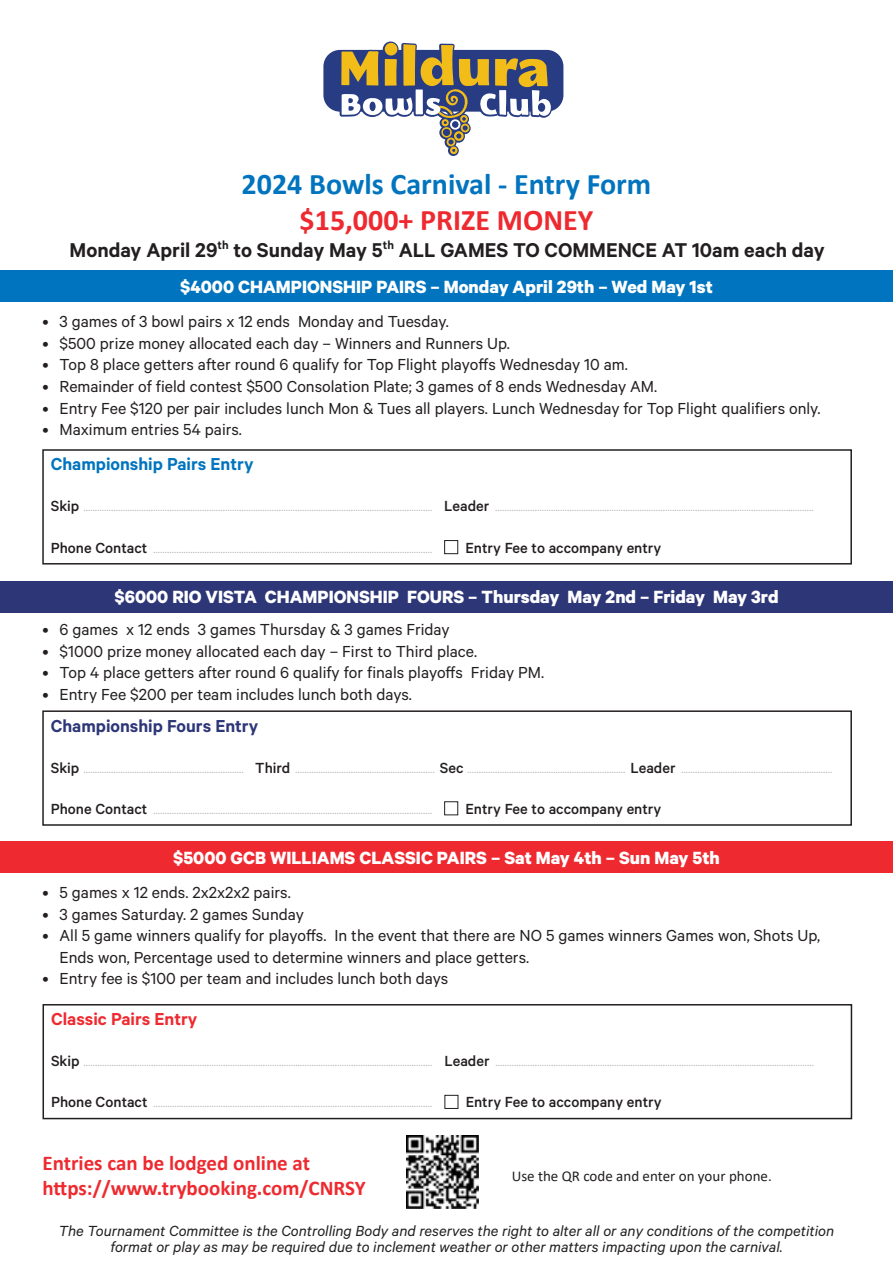
<style>
.page{position:relative;width:893px;height:1263px;background:#fff}
.page>*{position:absolute;margin:0;border:0;box-sizing:border-box;transform-origin:0 0}
.t1{font:700 30px "Calibri";color:#0074be}
.t2{font:700 30px "Calibri";color:#ee2a30}
.t3{font:600 22.5px "Calibre";color:#231f20}
.t4{font:700 21px/25.2px "Calibri";color:#ee2a30}
.t5{font:700 19.95px "Calibre";color:#fff}
.t6{font:600 19.5px "Calibre";color:#0074be}
.t7{font:600 19.5px "Calibre";color:#2d3677}
.t8{font:600 19.5px "Calibre";color:#ee2a30}
.t9{font:18px/21.6px "Calibre";color:#231f20}
.t10{font:300 16.5px "Calibre";color:#b2b3b7}
.t11{font:italic 16.5px/16.5px "Calibre";color:#231f20;text-align:center}
.t12{font:500 16.5px "Calibre";color:#231f20}
.t13{font:15px "Calibri";color:#231f20}
.s1{font-weight:500;color:#231f20}
</style>
<div class="page">
<div style="left:0;top:270px;width:893px;height:32px;background:#0074be"></div>
<div style="left:0;top:581px;width:893px;height:32px;background:#2d3677"></div>
<div style="left:0;top:842px;width:893px;height:31px;background:#ee2a30"></div>
<div style="left:444px;top:540px;width:14px;height:14px;border:1px solid #231f20"></div>
<div style="left:42px;top:449px;width:810px;height:115px;border:2px solid #231f20"></div>
<div style="left:444px;top:801px;width:14px;height:14px;border:1px solid #231f20"></div>
<div style="left:42px;top:710px;width:810px;height:116px;border:2px solid #231f20"></div>
<div style="left:323px;top:50px;width:240px;height:62px;background:#283c83;border-radius:17px"></div>
<svg style="left:339px;top:41px;width:214px;height:115px"></svg>
<div style="left:444px;top:1095px;width:14px;height:14px;border:1px solid #231f20"></div>
<div style="left:43px;top:1004px;width:809px;height:115px;border:2px solid #231f20"></div>
<img style="left:406px;top:1135px;width:73px;height:73px">
<p class="t1" style="left:242px;top:163px;width:411px">2024 Bowls Carnival - Entry Form</p>
<p class="t2" style="left:300px;top:199px;width:295px">$15,000+ PRIZE MONEY</p>
<p class="t3" style="left:70px;top:236px;width:757px">Monday April 29<sup>th</sup> to Sunday May 5<sup>th</sup> ALL GAMES TO COMMENCE AT 10am each day</p>
<p class="t5" style="left:180px;top:274px;width:534px">$4000 CHAMPIONSHIP PAIRS – Monday April 29th – Wed May 1st</p>
<p class="t9" style="left:43px;top:310px;width:408px">• 3 games of 3 bowl pairs x 12 ends Monday and Tuesday.</p>
<p class="t9" style="left:43px;top:332px;width:469px">• $500 prize money allocated each day – Winners and Runners Up.</p>
<p class="t9" style="left:43px;top:353px;width:587px">• Top 8 place getters after round 6 qualify for Top Flight playoffs Wednesday 10 am.</p>
<p class="t9" style="left:43px;top:375px;width:616px">• Remainder of field contest $500 Consolation Plate; 3 games of 8 ends Wednesday AM.</p>
<p class="t9" style="left:43px;top:397px;width:780px">• Entry Fee $120 per pair includes lunch Mon &amp; Tues all players. Lunch Wednesday for Top Flight qualifiers only.</p>
<p class="t9" style="left:43px;top:418px;width:201px">• Maximum entries 54 pairs.</p>
<p class="t6" style="left:51px;top:453px;width:204px">Championship Pairs Entry</p>
<p class="t10" style="left:51px;top:497px;width:765px"><span class="s1">Skip</span> ...................................................................................................................................................... <span class="s1">Leader</span> .........................................................................................................................................</p>
<p class="t10" style="left:51px;top:538px;width:383px"><span class="s1">Phone Contact</span> ........................................................................................................................</p>
<p class="t12" style="left:465px;top:538px;width:198px">Entry Fee to accompany entry</p>
<p class="t5" style="left:114px;top:585px;width:665px">$6000 RIO VISTA CHAMPIONSHIP FOURS – Thursday May 2nd – Friday May 3rd</p>
<p class="t9" style="left:43px;top:618px;width:409px">• 6 games x 12 ends 3 games Thursday &amp; 3 games Friday</p>
<p class="t9" style="left:43px;top:639px;width:436px">• $1000 prize money allocated each day – First to Third place.</p>
<p class="t9" style="left:43px;top:661px;width:503px">• Top 4 place getters after round 6 qualify for finals playoffs Friday PM.</p>
<p class="t9" style="left:43px;top:683px;width:371px">• Entry Fee $200 per team includes lunch both days.</p>
<p class="t7" style="left:51px;top:714px;width:209px">Championship Fours Entry</p>
<p class="t10" style="left:51px;top:758px;width:783px"><span class="s1">Skip</span> ..................................................................... <span class="s1">Third</span> ............................................................ <span class="s1">Sec</span> .................................................................... <span class="s1">Leader</span> .................................................................</p>
<p class="t10" style="left:51px;top:799px;width:383px"><span class="s1">Phone Contact</span> ........................................................................................................................</p>
<p class="t12" style="left:465px;top:799px;width:198px">Entry Fee to accompany entry</p>
<p class="t5" style="left:173px;top:845px;width:548px">$5000 GCB WILLIAMS CLASSIC PAIRS – Sat May 4th – Sun May 5th</p>
<p class="t9" style="left:43px;top:881px;width:250px">• 5 games x 12 ends. 2x2x2x2 pairs.</p>
<p class="t9" style="left:43px;top:902px;width:263px">• 3 games Saturday. 2 games Sunday</p>
<p class="t9" style="left:60px;top:924px;width:762px;text-indent:-17px">• All 5 game winners qualify for playoffs. In the event that there are NO 5 games winners Games won, Shots Up,<br>Ends won, Percentage used to determine winners and place getters.</p>
<p class="t9" style="left:43px;top:967px;width:407px">• Entry fee is $100 per team and includes lunch both days</p>
<p class="t8" style="left:51px;top:1007px;width:148px">Classic Pairs Entry</p>
<p class="t10" style="left:51px;top:1051px;width:765px"><span class="s1">Skip</span> ...................................................................................................................................................... <span class="s1">Leader</span> .........................................................................................................................................</p>
<p class="t10" style="left:51px;top:1092px;width:383px"><span class="s1">Phone Contact</span> ........................................................................................................................</p>
<p class="t12" style="left:466px;top:1092px;width:198px">Entry Fee to accompany entry</p>
<p class="t4" style="left:43px;top:1150px;width:325px">Entries can be lodged online at https://www.trybooking.com/CNRSY</p>
<p class="t13" style="left:512px;top:1166px;width:262px">Use the QR code and enter on your phone.</p>
<p class="t11" style="left:59px;top:1222px;width:777px">The Tournament Committee is the Controlling Body and reserves the right to alter all or any conditions of the competition format or play as may be required due to inclement weather or other matters impacting upon the carnival.</p>
</div>
